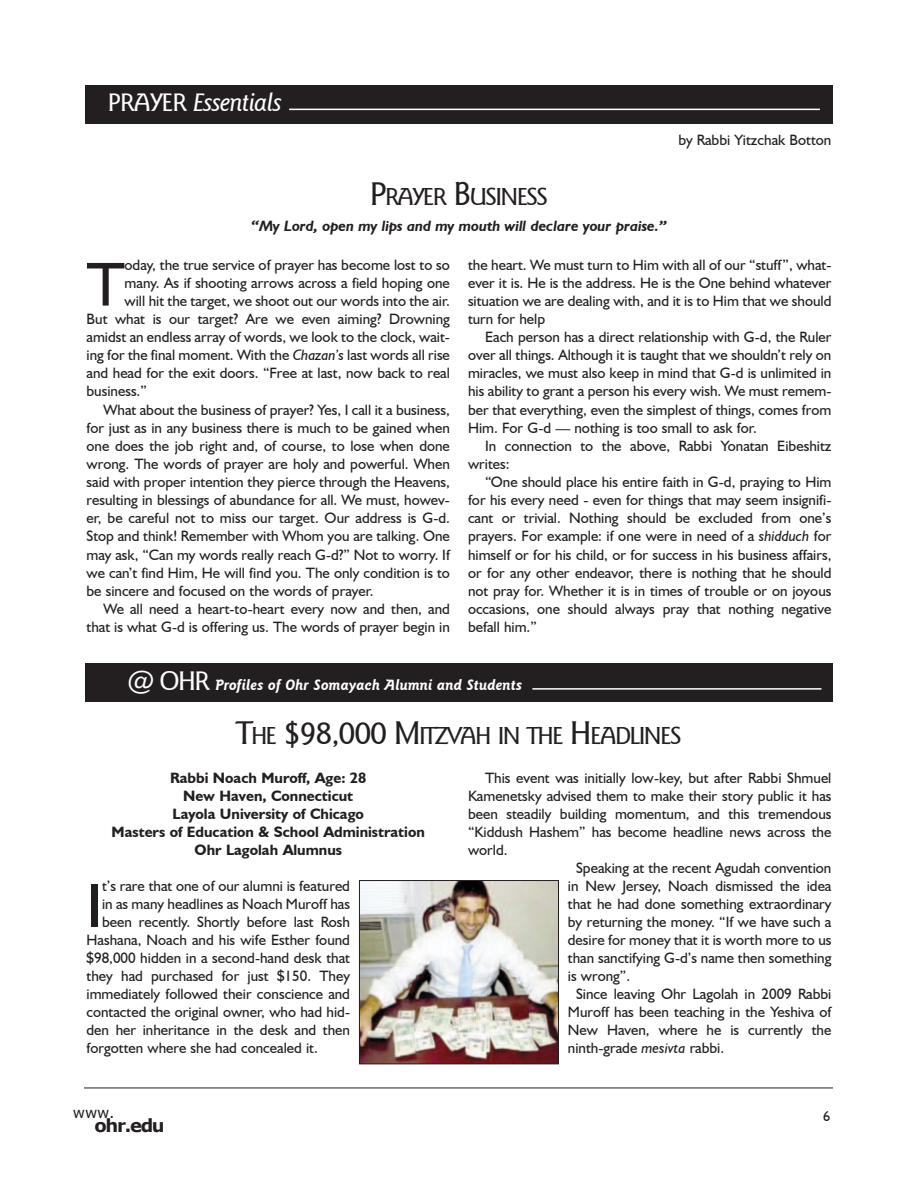
<style>
.page{position:relative;width:918px;height:1188px;background:#fff}
.page>*{position:absolute;margin:0;border:0;box-sizing:border-box;transform-origin:0 0}
.t1{font:62.4px "Humanist 521 BT";color:#231f20}
.t2{font:italic 500 25.5px "Goudy Sans IT Cby BT";letter-spacing:-.035em;color:#fff}
.t3{font:500 24.75px "Goudy Sans IT Cby BT";letter-spacing:-.07em;color:#231f20}
.t4{font:700 18px "Verdana";letter-spacing:-.07em;color:#231f20}
.t5{font:15px/18.1px "Humanist 521 BT";color:#231f20;text-align:justify}
.t6{font:700 15px/18px "Humanist 521 BT";color:#231f20;text-align:center}
.t7{font:italic 700 15px "Humanist 521 BT";color:#231f20}
.t8{font:italic 700 15px "Goudy Sans IT Cby BT";color:#fff}
.t9{font:15px "Verdana";color:#231f20}
.t10{font:14.25px "Humanist 521 BT";color:#231f20}
.s1{font-style:normal}
.s2{font-size:33px}
.s3{font-style:italic}
.s4{font-weight:500;font-style:normal;font-size:27px}
</style>
<div class="page">
<div style="left:85px;top:85px;width:748px;height:38px;background:#231f20"></div>
<hr style="left:289px;top:109px;width:531px;height:1px;background:#fff">
<hr style="left:84px;top:1088px;width:749px;height:1px;background:#231f20">
<img style="left:361px;top:882px;width:196px;height:180px">
<div style="left:359px;top:880px;width:200px;height:184px;border:1px solid #231f20"></div>
<div style="left:85px;top:664px;width:748px;height:38px;background:#231f20"></div>
<hr style="left:532px;top:688px;width:290px;height:2px;background:#fff">
<h2 class="t2" style="left:108px;top:86px;width:176px"><span class="s1">PRAYER</span> essentials</h2>
<p class="t5" style="left:678px;top:131px;width:155px">by Rabbi Yitzchak Botton</p>
<h3 class="t3" style="left:370px;top:181px;width:180px"><span class="s2">P</span>RAYER <span class="s2">B</span>USINESS</h3>
<p class="t7" style="left:251px;top:216px;width:417px">“My Lord, open my lips and my mouth will declare your praise.”</p>
<h1 class="t1" style="left:87px;top:246px;width:40px">T</h1>
<p class="t5" style="left:125px;top:255px;width:327px">oday, the true service of prayer has become lost to so</p>
<p class="t5" style="left:125px;top:273px;width:327px">many. As if shooting arrows across a field hoping one</p>
<p class="t5" style="left:125px;top:291px;width:327px">will hit the target, we shoot out our words into the air.</p>
<p class="t5" style="left:87px;top:309px;width:365px">But what is our target? Are we even aiming? Drowning</p>
<p class="t5" style="left:87px;top:328px;width:365px">amidst an endless array of words, we look to the clock, wait-</p>
<p class="t5" style="left:87px;top:346px;width:365px">ing for the final moment. With the <span class="s3">Chazan’s</span> last words all rise</p>
<p class="t5" style="left:87px;top:364px;width:365px">and head for the exit doors. “Free at last, now back to real</p>
<p class="t5" style="left:87px;top:382px;width:62px">business.”</p>
<p class="t5" style="left:104px;top:400px;width:348px">What about the business of prayer? Yes, I call it a business,</p>
<p class="t5" style="left:87px;top:418px;width:365px">for just as in any business there is much to be gained when</p>
<p class="t5" style="left:87px;top:436px;width:365px">one does the job right and, of course, to lose when done</p>
<p class="t5" style="left:87px;top:454px;width:365px">wrong. The words of prayer are holy and powerful. When</p>
<p class="t5" style="left:87px;top:473px;width:365px">said with proper intention they pierce through the Heavens,</p>
<p class="t5" style="left:87px;top:491px;width:365px">resulting in blessings of abundance for all. We must, howev-</p>
<p class="t5" style="left:87px;top:509px;width:365px">er, be careful not to miss our target. Our address is G-d.</p>
<p class="t5" style="left:87px;top:527px;width:365px">Stop and think! Remember with Whom you are talking. One</p>
<p class="t5" style="left:87px;top:545px;width:365px">may ask, “Can my words really reach G-d?” Not to worry. If</p>
<p class="t5" style="left:87px;top:563px;width:365px">we can’t find Him, He will find you. The only condition is to</p>
<p class="t5" style="left:87px;top:581px;width:289px">be sincere and focused on the words of prayer.</p>
<p class="t5" style="left:104px;top:600px;width:348px">We all need a heart-to-heart every now and then, and</p>
<p class="t5" style="left:87px;top:618px;width:365px">that is what G-d is offering us. The words of prayer begin in</p>
<p class="t5" style="left:468px;top:255px;width:365px">the heart. We must turn to Him with all of our “stuff”, what&shy;ever it is. He is the address. He is the One behind whatever situation we are dealing with, and it is to Him that we should turn for help</p>
<p class="t5" style="left:468px;top:328px;width:365px;text-indent:17px">Each person has a direct relationship with G-d, the Ruler over all things. Although it is taught that we shouldn’t rely on miracles, we must also keep in mind that G-d is unlimited in his ability to grant a person his every wish. We must remem&shy;ber that everything, even the simplest of things, comes from Him. For G-d — nothing is too small to ask for.</p>
<p class="t5" style="left:468px;top:436px;width:365px;text-indent:17px">In connection to the above, Rabbi Yonatan Eibeshitz writes:</p>
<p class="t5" style="left:468px;top:473px;width:365px;text-indent:17px">“One should place his entire faith in G-d, praying to Him for his every need - even for things that may seem insignifi&shy;cant or trivial. Nothing should be excluded from one’s prayers. For example: if one were in need of a <span class="s3">shidduch</span> for himself or for his child, or for success in his business affairs, or for any other endeavor, there is nothing that he should not pray for. Whether it is in times of trouble or on joyous occasions, one should always pray that nothing negative befall him.”</p>
<p class="t8" style="left:127px;top:675px;width:396px"><span class="s4">@ OHR</span> Profiles of Ohr Somayach Alumni and Students</p>
<h3 class="t3" style="left:236px;top:720px;width:447px"><span class="s2">T</span>HE <span class="s2">$98,000 M</span>ITZVAH IN THE <span class="s2">H</span>EADLINES</h3>
<p class="t6" style="left:112px;top:769px;width:315px">rabbi noach muroff, age: 28<br>new haven, connecticut<br>Layola University of chicago<br>masters of education &amp; School administration<br>Ohr Lagolah alumnus</p>
<h1 class="t1" style="left:87px;top:867px;width:17px">I</h1>
<p class="t5" style="left:102px;top:877px;width:249px">t’s rare that one of our alumni is featured</p>
<p class="t5" style="left:102px;top:895px;width:249px">in as many headlines as Noach Muroff has</p>
<p class="t5" style="left:102px;top:913px;width:249px">been recently. Shortly before last Rosh</p>
<p class="t5" style="left:87px;top:931px;width:265px">Hashana, Noach and his wife Esther found</p>
<p class="t5" style="left:87px;top:949px;width:265px">$98,000 hidden in a second-hand desk that</p>
<p class="t5" style="left:87px;top:967px;width:265px">they had purchased for just $150. They</p>
<p class="t5" style="left:87px;top:985px;width:265px">immediately followed their conscience and</p>
<p class="t5" style="left:87px;top:1003px;width:265px">contacted the original owner, who had hid-</p>
<p class="t5" style="left:87px;top:1021px;width:265px">den her inheritance in the desk and then</p>
<p class="t5" style="left:87px;top:1039px;width:233px">forgotten where she had concealed it.</p>
<p class="t5" style="left:485px;top:769px;width:348px">This event was initially low-key, but after Rabbi Shmuel</p>
<p class="t5" style="left:468px;top:787px;width:365px">Kamenetsky advised them to make their story public it has</p>
<p class="t5" style="left:468px;top:805px;width:365px">been steadily building momentum, and this tremendous</p>
<p class="t5" style="left:468px;top:823px;width:365px">“Kiddush Hashem” has become headline news across the</p>
<p class="t5" style="left:468px;top:841px;width:41px">world.</p>
<p class="t5" style="left:576px;top:859px;width:257px">Speaking at the recent Agudah convention</p>
<p class="t5" style="left:568px;top:877px;width:265px">in New Jersey, Noach dismissed the idea</p>
<p class="t5" style="left:568px;top:895px;width:265px">that he had done something extraordinary</p>
<p class="t5" style="left:568px;top:913px;width:265px">by returning the money. “If we have such a</p>
<p class="t5" style="left:568px;top:931px;width:265px">desire for money that it is worth more to us</p>
<p class="t5" style="left:568px;top:949px;width:265px">than sanctifying G-d’s name then something</p>
<p class="t5" style="left:568px;top:967px;width:64px">is wrong”.</p>
<p class="t5" style="left:576px;top:985px;width:257px">Since leaving Ohr Lagolah in 2009 Rabbi</p>
<p class="t5" style="left:568px;top:1003px;width:265px">Muroff has been teaching in the Yeshiva of</p>
<p class="t5" style="left:568px;top:1021px;width:265px">New Haven, where he is currently the</p>
<p class="t5" style="left:568px;top:1039px;width:158px">ninth-grade <span class="s3">mesivta</span> rabbi.</p>
<p class="t9" style="left:73px;top:1103px;width:43px">www.</p>
<p class="t10" style="left:823px;top:1108px;width:9px">6</p>
<p class="t4" style="left:94px;top:1114px;width:72px">ohr.edu</p>
</div>
